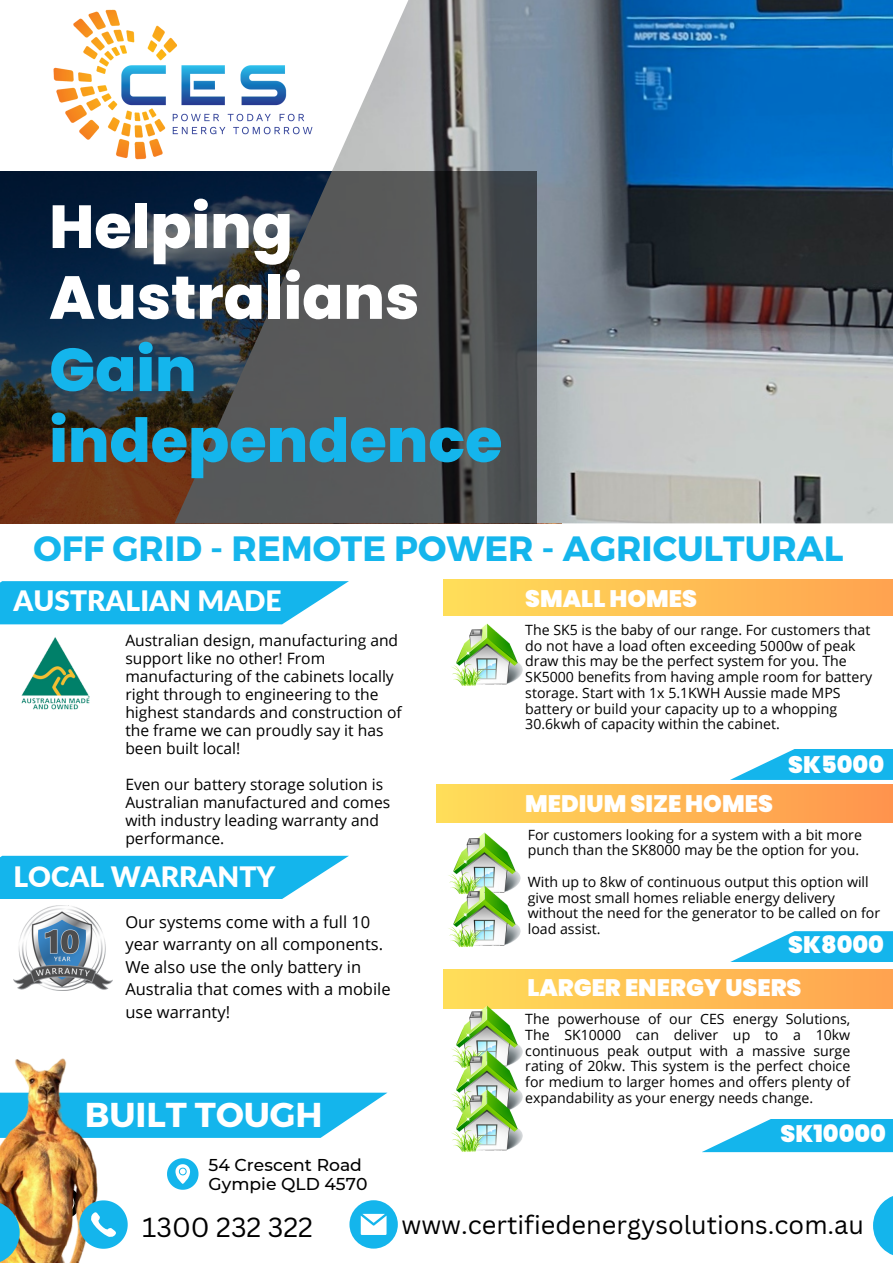
<style>
.page{position:relative;width:893px;height:1264px;background:#fff}
.page>*{position:absolute;margin:0;border:0;box-sizing:border-box;transform-origin:0 0}
.t1{font:800 60.6px/70.8px "Poppins";color:#fff}
.t2{font:800 60.6px/70.8px "Poppins";color:#14b5ec}
.t3{font:700 35.1px "Montserrat";color:#14b5ec}
.t4{font:700 34.5px "Montserrat";color:#fff}
.t5{font:900 28.05px "Lato";color:#fff}
.t6{font:26.85px "Canva Sans";color:#000}
.t7{font:25.35px "Canva Sans";color:#000}
.t8{font:900 23.85px "Poppins";color:#fff}
.t9{font:500 17.1px "Montserrat";color:#000}
.t10{font:16.5px/22.5px "Open Sans";color:#000}
.t11{font:15.6px/18px "Open Sans";color:#000}
.t12{font:14.1px/15.8px "Open Sans";color:#000}
</style>
<div class="page">
<img style="left:332px;top:0;width:560px;height:523px">
<div style="left:443px;top:579px;width:449px;height:36px;background:linear-gradient(to right,#ffde59,#ffa250)"></div>
<div style="left:436px;top:784px;width:456px;height:38px;background:linear-gradient(to right,#ffde59,#ff934d)"></div>
<div style="left:443px;top:969px;width:449px;height:39px;background:linear-gradient(to right,#ffde59,#ffa250)"></div>
<svg style="left:167px;top:1158px;width:31px;height:31px"></svg>
<svg style="left:164px;top:1092px;width:223px;height:45px;background:#39c0ee"></svg>
<svg style="left:0;top:171px;width:537px;height:352px;background:#3f4146"></svg>
<img style="left:53px;top:9px;width:260px;height:151px">
<img style="left:21px;top:637px;width:69px;height:73px">
<img style="left:13px;top:905px;width:99px;height:85px">
<svg style="left:0;top:581px;width:349px;height:43px;background:#2bbced"></svg>
<svg style="left:0;top:855px;width:349px;height:44px;background:#2ebdee"></svg>
<img style="left:0;top:1058px;width:164px;height:204px">
<img style="left:49px;top:1187px;width:79px;height:61px">
<svg style="left:349px;top:1200px;width:49px;height:48px"></svg>
<svg style="left:0;top:1200px;width:20px;height:62px"></svg>
<svg style="left:873px;top:1196px;width:19px;height:59px"></svg>
<svg style="left:730px;top:931px;width:162px;height:31px;fill:#14b5ec"></svg>
<svg style="left:730px;top:749px;width:162px;height:31px;fill:#14b5ec"></svg>
<svg style="left:702px;top:1119px;width:190px;height:33px;fill:#14b5ec"></svg>
<img style="left:443px;top:995px;width:87px;height:157px">
<img style="left:443px;top:1040px;width:87px;height:85px">
<img style="left:440px;top:822px;width:88px;height:53px">
<img style="left:448px;top:875px;width:73px;height:72px">
<img style="left:443px;top:613px;width:87px;height:73px">
<p class="t1" style="left:49px;top:191px;width:371px">Helping<br>Australians</p>
<p class="t2" style="left:49px;top:334px;width:454px">Gain independence</p>
<p class="t3" style="left:34px;top:525px;width:811px">OFF GRID - REMOTE POWER - AGRICULTURAL</p>
<p class="t5" style="left:13px;top:583px;width:270px">AUSTRALIAN MADE</p>
<p class="t11" style="left:125px;top:630px;width:278px">Australian design, manufacturing and support like no other! From manufacturing of the cabinets locally right through to engineering to the highest standards and construction of the frame we can proudly say it has been built local!</p>
<p class="t11" style="left:125px;top:774px;width:266px">Even our battery storage solution is<br>Australian manufactured and comes with industry leading warranty and performance.</p>
<p class="t5" style="left:14px;top:859px;width:263px">LOCAL WARRANTY</p>
<p class="t10" style="left:125px;top:910px;width:267px">Our systems come with a full 10 year warranty on all components.<br>We also use the only battery in<br>Australia that comes with a mobile use warranty!</p>
<p class="t4" style="left:85px;top:1091px;width:239px">BUILT TOUGH</p>
<p class="t9" style="left:209px;top:1154px;width:155px">54 Crescent Road</p>
<p class="t9" style="left:209px;top:1173px;width:160px">Gympie QLD 4570</p>
<p class="t8" style="left:525px;top:581px;width:173px">SMALL HOMES</p>
<p class="t12" style="left:525px;top:621px;width:348px">The SK5 is the baby of our range. For customers that do not have a load often exceeding 5000w of peak draw this may be the perfect system for you. The SK5000 benefits from having ample room for battery storage. Start with 1x 5.1KWH Aussie made MPS battery or build your capacity up to a whopping 30.6kwh of capacity within the cabinet.</p>
<p class="t8" style="left:525px;top:787px;width:249px">MEDIUM SIZE HOMES</p>
<p class="t8" style="left:788px;top:747px;width:97px">SK5000</p>
<p class="t12" style="left:527px;top:826px;width:335px">For customers looking for a system with a bit more punch than the SK8000 may be the option for you.</p>
<p class="t12" style="left:527px;top:873px;width:354px">With up to 8kw of continuous output this option will give most small homes reliable energy delivery without the need for the generator to be called on for load assist.</p>
<p class="t8" style="left:788px;top:928px;width:97px">SK8000</p>
<p class="t8" style="left:527px;top:970px;width:276px">LARGER ENERGY USERS</p>
<p class="t12" style="left:525px;top:1010px;width:326px;text-align:justify">The powerhouse of our CES energy Solutions, The SK10000 can deliver up to a 10kw continuous peak output with a massive surge rating of 20kw. This system is the perfect choice for medium to larger homes and offers plenty of expandability as your energy needs change.</p>
<p class="t8" style="left:780px;top:1117px;width:107px">SK10000</p>
<p class="t6" style="left:142px;top:1208px;width:172px">1300 232 322</p>
<p class="t7" style="left:401px;top:1207px;width:464px">www.certifiedenergysolutions.com.au</p>
</div>
